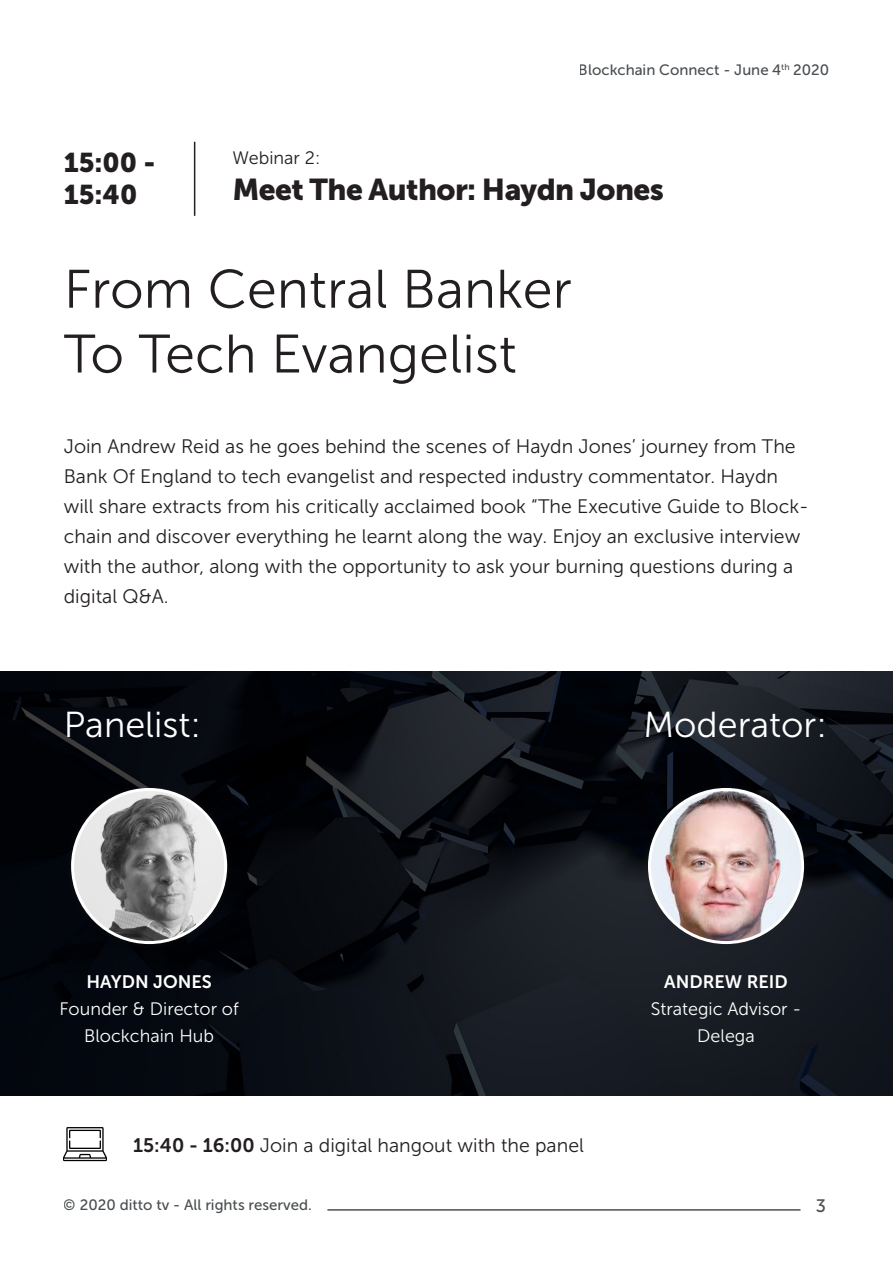
<style>
.page{position:relative;width:893px;height:1263px;background:#fff}
.page>*{position:absolute;margin:0;border:0;box-sizing:border-box;transform-origin:0 0}
.t1{font:54px/64.8px "Museo Sans 300";color:#231f20}
.t2{font:36px "Museo Sans 300";color:#fff}
.t3{font:30px "Museo Sans 900";letter-spacing:-.02em;color:#231f20}
.t4{font:27px/32.4px "Museo Sans 900";color:#231f20}
.t5{font:19.5px/30px "Museo Sans 300";color:#231f20}
.t6{font:18px/27px "Museo Sans 300";color:#fff;text-align:center}
.t7{font:18px "Museo Sans 300";color:#231f20}
.t8{font:18px "Museo Sans 500";color:#231f20}
.t9{font:15px "Museo Sans 500";color:#1d2225}
.s1{font-family:"Museo Sans 700"}
</style>
<div class="page">
<img style="left:0;top:672px;width:893px;height:423px">
<hr style="left:327px;top:1209px;width:473px;height:1px;background:#1d2225">
<hr style="left:194px;top:142px;width:1px;height:74px;background:#231f20">
<div style="left:63px;top:780px;width:172px;height:172px;background:#231f20;opacity:.35"></div>
<img style="left:73px;top:789px;width:153px;height:153px;border-radius:77px">
<div style="left:71px;top:788px;width:156px;height:156px;border:3px solid #fff;border-radius:50%"></div>
<div style="left:640px;top:780px;width:172px;height:172px;background:#231f20;opacity:.35"></div>
<img style="left:650px;top:790px;width:152px;height:152px">
<div style="left:648px;top:788px;width:156px;height:156px;border:3px solid #fff;border-radius:50%"></div>
<svg style="left:64px;top:1127px;width:42px;height:34px"></svg>
<p class="t4" style="left:64px;top:146px;width:93px">15:00 -<br>15:40</p>
<p class="t7" style="left:232px;top:148px;width:89px">Webinar 2:</p>
<p class="t9" style="left:579px;top:62px;width:252px">Blockchain Connect - June 4<sup>th</sup> 2020</p>
<p class="t3" style="left:232px;top:173px;width:433px">Meet The Author: Haydn Jones</p>
<p class="t1" style="left:64px;top:257px;width:509px">From Central Banker<br>To Tech Evangelist</p>
<p class="t5" style="left:64px;top:431px;width:746px">Join Andrew Reid as he goes behind the scenes of Haydn Jones’ journey from The Bank Of England to tech evangelist and respected industry commentator. Haydn will share extracts from his critically acclaimed book “The Executive Guide to Block&shy;chain and discover everything he learnt along the way. Enjoy an exclusive interview with the author, along with the opportunity to ask your burning questions during a digital Q&amp;A.</p>
<p class="t2" style="left:64px;top:705px;width:139px">Panelist:</p>
<p class="t2" style="left:643px;top:705px;width:185px">Moderator:</p>
<p class="t6" style="left:59px;top:968px;width:181px"><span class="s1">HAYDN JONES<br></span>Founder &amp; Director of<br>Blockchain Hub</p>
<p class="t6" style="left:651px;top:968px;width:152px"><span class="s1">ANDREW REID<br></span>Strategic Advisor -<br>Delega</p>
<p class="t5" style="left:133px;top:1131px;width:452px"><span class="s1">15:40 - 16:00</span> Join a digital hangout with the panel</p>
<p class="t9" style="left:64px;top:1197px;width:250px">© 2020 ditto tv - All rights reserved.</p>
<p class="t8" style="left:815px;top:1196px;width:12px">3</p>
</div>
